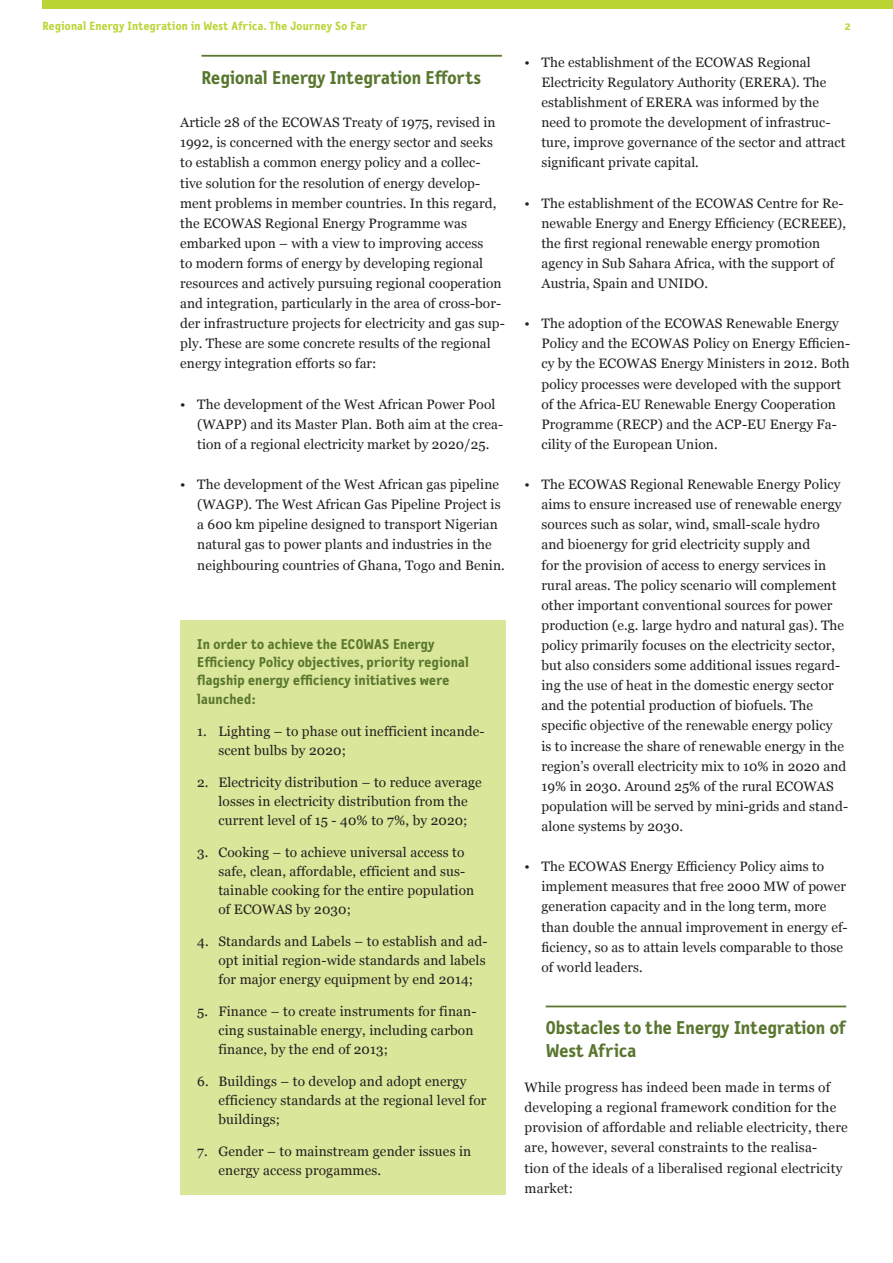
<style>
.page{position:relative;width:893px;height:1263px;background:#fff}
.page>*{position:absolute;margin:0;border:0;box-sizing:border-box;transform-origin:0 0}
.t1{font:700 18.75px/23px "Letter Gothic Text OT";letter-spacing:.005em;color:#58762d}
.t2{font:700 14.4px/18.5px "Letter Gothic Text OT";letter-spacing:.015em;color:#58762d}
.t3{font:13.65px/20.1px "Georgia";letter-spacing:.005em;color:#231f20}
.t4{font:700 12px "Letter Gothic Text OT";letter-spacing:.02em;color:#bad432}
</style>
<div class="page">
<div style="left:43px;top:0;width:850px;height:9px;background:#bad432"></div>
<hr style="left:201px;top:55px;width:301px;height:2px;background:#58762d">
<hr style="left:546px;top:1005px;width:300px;height:2px;background:#58762d">
<div style="left:180px;top:621px;width:326px;height:574px;background:#dae699"></div>
<p class="t4" style="left:43px;top:18px;width:326px">Regional Energy Integration in West Africa. The Journey So Far</p>
<p class="t4" style="left:845px;top:18px;width:7px">2</p>
<h1 class="t1" style="left:201px;top:66px;width:281px">Regional Energy Integration Efforts</h1>
<p class="t3" style="left:180px;top:113px;width:326px">Article 28 of the ECOWAS Treaty of 1975, revised in 1992, is concerned with the energy sector and seeks to establish a common energy policy and a collec&shy;tive solution for the resolution of energy develop&shy;ment problems in member countries. In this regard, the ECOWAS Regional Energy Programme was embarked upon – with a view to improving access<br>to modern forms of energy by developing regional resources and actively pursuing regional cooperation and integration, particularly in the area of cross-bor&shy;der infrastructure projects for electricity and gas sup&shy;ply. These are some concrete results of the regional energy integration efforts so far:</p>
<p class="t3" style="left:197px;top:394px;width:307px;text-indent:-17px">• The development of the West African Power Pool (WAPP) and its Master Plan. Both aim at the crea&shy;tion of a regional electricity market by 2020/25.</p>
<p class="t3" style="left:197px;top:475px;width:309px;text-indent:-17px">• The development of the West African gas pipeline (WAGP). The West African Gas Pipeline Project is a 600 km pipeline designed to transport Nigerian natural gas to power plants and industries in the neighbouring countries of Ghana, Togo and Benin.</p>
<p class="t3" style="left:541px;top:52px;width:305px;text-indent:-17px">• The establishment of the ECOWAS Regional Electricity Regulatory Authority (ERERA). The establishment of ERERA was informed by the need to promote the development of infrastruc&shy;ture, improve governance of the sector and attract significant private capital.</p>
<p class="t3" style="left:541px;top:193px;width:306px;text-indent:-17px">• The establishment of the ECOWAS Centre for Re&shy;newable Energy and Energy Efficiency (ECREEE), the first regional renewable energy promotion agency in Sub Sahara Africa, with the support of Austria, Spain and UNIDO.</p>
<p class="t3" style="left:541px;top:314px;width:310px;text-indent:-17px">• The adoption of the ECOWAS Renewable Energy Policy and the ECOWAS Policy on Energy Efficien&shy;cy by the ECOWAS Energy Ministers in 2012. Both policy processes were developed with the support of the Africa-EU Renewable Energy Cooperation Programme (RECP) and the ACP-EU Energy Fa&shy;cility of the European Union.</p>
<p class="t3" style="left:541px;top:475px;width:308px;text-indent:-17px">• The ECOWAS Regional Renewable Energy Policy aims to ensure increased use of renewable energy sources such as solar, wind, small-scale hydro<br>and bioenergy for grid electricity supply and<br>for the provision of access to energy services in rural areas. The policy scenario will complement other important conventional sources for power production (e.g. large hydro and natural gas). The policy primarily focuses on the electricity sector, but also considers some additional issues regard&shy;ing the use of heat in the domestic energy sector and the potential production of biofuels. The specific objective of the renewable energy policy<br>is to increase the share of renewable energy in the region’s overall electricity mix to 10% in 2020 and 19% in 2030. Around 25% of the rural ECOWAS population will be served by mini-grids and stand&shy;alone systems by 2030.</p>
<p class="t3" style="left:541px;top:857px;width:308px;text-indent:-17px">• The ECOWAS Energy Efficiency Policy aims to implement measures that free 2000 MW of power generation capacity and in the long term, more than double the annual improvement in energy ef&shy;ficiency, so as to attain levels comparable to those of world leaders.</p>
<p class="t2" style="left:197px;top:635px;width:273px">In order to achieve the ECOWAS Energy Efficiency Policy objectives, priority regional flagship energy efficiency initiatives were launched:</p>
<p class="t3" style="left:218px;top:722px;width:268px;line-height:19px;text-indent:-21px">1. Lighting – to phase out inefficient incande&shy;scent bulbs by 2020;</p>
<p class="t3" style="left:197px;top:773px;width:286px;line-height:19px;text-align:center">2. Electricity distribution – to reduce average losses in electricity distribution from the current level of 15 - 40% to 7%, by 2020;</p>
<p class="t3" style="left:218px;top:843px;width:257px;line-height:19px;text-indent:-21px">3. Cooking – to achieve universal access to safe, clean, affordable, efficient and sus&shy;tainable cooking for the entire population of ECOWAS by 2030;</p>
<p class="t3" style="left:218px;top:932px;width:270px;line-height:19px;text-indent:-21px">4. Standards and Labels – to establish and ad&shy;opt initial region-wide standards and labels for major energy equipment by end 2014;</p>
<p class="t3" style="left:218px;top:1002px;width:260px;line-height:19px;text-indent:-21px">5. Finance – to create instruments for finan&shy;cing sustainable energy, including carbon finance, by the end of 2013;</p>
<p class="t3" style="left:218px;top:1072px;width:270px;line-height:19px;text-indent:-21px">6. Buildings – to develop and adopt energy efficiency standards at the regional level for buildings;</p>
<p class="t3" style="left:218px;top:1142px;width:254px;line-height:19px;text-indent:-21px">7. Gender – to mainstream gender issues in energy access progammes.</p>
<h1 class="t1" style="left:546px;top:1017px;width:301px">Obstacles to the Energy Integration of<br>West Africa</h1>
<p class="t3" style="left:524px;top:1078px;width:325px">While progress has indeed been made in terms of developing a regional framework condition for the provision of affordable and reliable electricity, there are, however, several constraints to the realisa-<br>tion of the ideals of a liberalised regional electricity market:</p>
</div>
